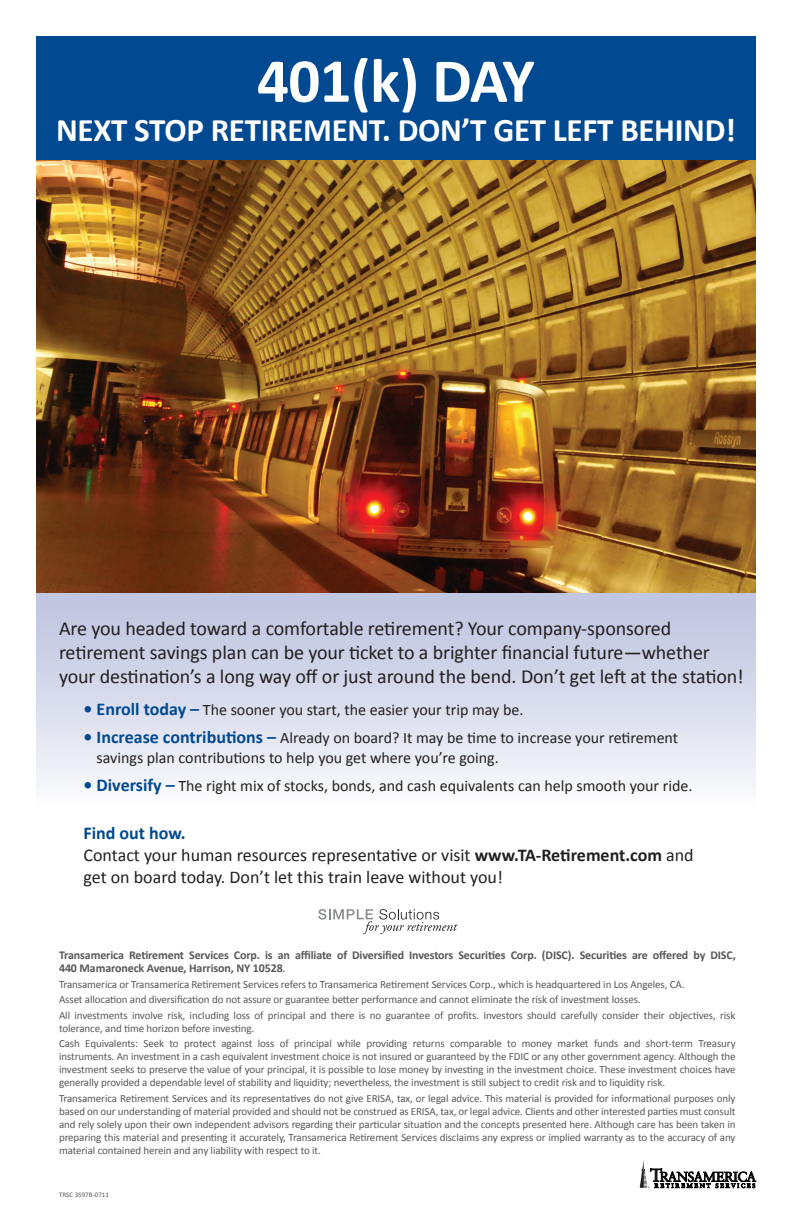
<style>
.page{position:relative;width:792px;height:1224px;background:#fff}
.page>*{position:absolute;margin:0;border:0;box-sizing:border-box;transform-origin:0 0}
.t1{font:700 63px "Calibri";letter-spacing:-.02em;color:#fff}
.t2{font:700 33px "Calibri";letter-spacing:-.01em;color:#fff}
.t3{font:20px/24px "Calibri";letter-spacing:-.005em;color:#231f20}
.t4{font:18px/21.6px "Calibri";color:#231f20}
.t5{font:16px/19.2px "Calibri";color:#231f20}
.t6{font:700 12px/13px "Calibri";letter-spacing:-.01em;color:#57585a}
.t7{font:11px/13px "Calibri";letter-spacing:-.01em;color:#57585a;text-align:justify}
.t8{font:7px "Calibri";color:#57585a}
.s1{font-weight:700;font-size:18px;color:#014990}
.s2{font-weight:700;color:#014990}
.s3{font-weight:700}
.s4{font-weight:400;font-style:italic}
</style>
<div class="page">
<img style="left:36px;top:160px;width:720px;height:433px">
<div style="left:36px;top:593px;width:720px;height:214px;background:linear-gradient(to bottom,#bbc1de,#fafafc)"></div>
<div style="left:36px;top:36px;width:720px;height:124px;background:#014990"></div>
<svg style="left:640px;top:1160px;width:116px;height:29px"></svg>
<svg style="left:318px;top:909px;width:140px;height:25px"></svg>
<p class="t1" style="left:257px;top:42px;width:279px">401(k) DAY</p>
<p class="t2" style="left:56px;top:110px;width:681px">NEXT STOP RETIREMENT. DON’T GET LEFT BEHIND!</p>
<p class="t3" style="left:59px;top:616px;width:686px">Are you headed toward a comfortable retirement? Your company-sponsored retirement savings plan can be your ticket to a brighter financial future—whether your destination’s a long way off or just around the bend. Don’t get left at the station!</p>
<p class="t5" style="left:84px;top:699px;width:442px"><span class="s1">• Enroll today –</span> The sooner you start, the easier your trip may be.</p>
<p class="t5" style="left:97px;top:728px;width:583px;text-indent:-13px"><span class="s1">• Increase contributions –</span> Already on board? It may be time to increase your retirement savings plan contributions to help you get where you’re going.</p>
<p class="t5" style="left:84px;top:776px;width:610px"><span class="s1">• Diversify –</span> The right mix of stocks, bonds, and cash equivalents can help smooth your ride.</p>
<p class="t4" style="left:84px;top:822px;width:612px"><span class="s2">Find out how.<br></span>Contact your human resources representative or visit <span class="s3">www.TA-Retirement.com</span> and get on board today. Don’t let this train leave without you!</p>
<p class="t6" style="left:59px;top:948px;width:678px">Transamerica Retirement Services Corp. is an affiliate of Diversified Investors Securities Corp. (DISC). Securities are offered by DISC,<br>440 Mamaroneck Avenue, Harrison, NY 10528<span class="s4">.</span></p>
<p class="t7" style="left:59px;top:977px;width:627px">Transamerica or Transamerica Retirement Services refers to Transamerica Retirement Services Corp., which is headquartered in Los Angeles, CA.</p>
<p class="t7" style="left:59px;top:993px;width:583px">Asset allocation and diversification do not assure or guarantee better performance and cannot eliminate the risk of investment losses.</p>
<p class="t7" style="left:59px;top:1008px;width:678px">All investments involve risk, including loss of principal and there is no guarantee of profits. Investors should carefully consider their objectives, risk tolerance, and time horizon before investing.</p>
<p class="t7" style="left:59px;top:1037px;width:678px">Cash Equivalents: Seek to protect against loss of principal while providing returns comparable to money market funds and short-term Treasury instruments. An investment in a cash equivalent investment choice is not insured or guaranteed by the FDIC or any other government agency. Although the investment seeks to preserve the value of your principal, it is possible to lose money by investing in the investment choice. These investment choices have generally provided a dependable level of stability and liquidity; nevertheless, the investment is still subject to credit risk and to liquidity risk.</p>
<p class="t7" style="left:59px;top:1091px;width:678px">Transamerica Retirement Services and its representatives do not give ERISA, tax, or legal advice. This material is provided for informational purposes only based on our understanding of material provided and should not be construed as ERISA, tax, or legal advice. Clients and other interested parties must consult and rely solely upon their own independent advisors regarding their particular situation and the concepts presented here. Although care has been taken in preparing this material and presenting it accurately, Transamerica Retirement Services disclaims any express or implied warranty as to the accuracy of any material contained herein and any liability with respect to it.</p>
<p class="t8" style="left:59px;top:1190px;width:51px">TRSC 3597B-0711</p>
</div>
